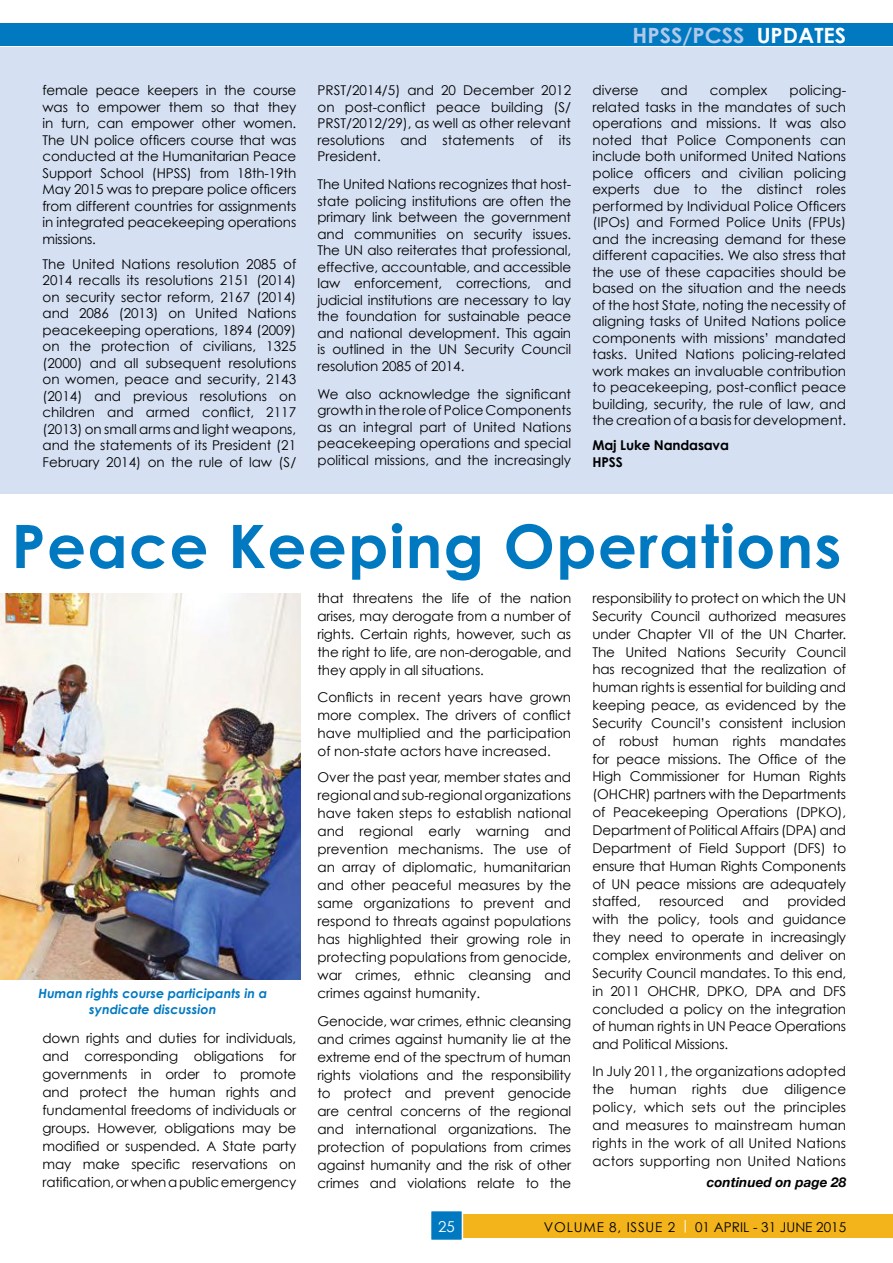
<style>
.page{position:relative;width:893px;height:1263px;background:#fff}
.page>*{position:absolute;margin:0;border:0;box-sizing:border-box;transform-origin:0 0}
.t1{font:700 60px "Century Gothic";letter-spacing:.02em;color:#0079c1}
.t2{font:700 21px "Century Gothic";color:#b1c9e8;scale:1.04 1}
.t3{font:15px "Century Gothic";color:#fff}
.t4{font:13.5px/16.5px "Century Gothic";color:#000;text-align:justify}
.t5{font:700 13.5px/16.5px "Century Gothic";letter-spacing:-.01em;color:#000}
.t6{font:italic 700 13.5px "Helvetica Neue";color:#000}
.t7{font:italic 700 12.75px/15.3px "Century Gothic";color:#0079c1;text-align:center}
.s1{color:#fff}
</style>
<div class="page">
<div style="left:431px;top:1214px;width:462px;height:24px;background:#f2b31b"></div>
<div style="left:0;top:23px;width:893px;height:23px;background:#0079c1"></div>
<div style="left:430px;top:1210px;width:33px;height:31px;background:#0079c1;border:2px solid #fff"></div>
<div style="left:0;top:47px;width:893px;height:446px;background:#d5e0f3"></div>
<img style="left:0;top:593px;width:300px;height:387px">
<p class="t4" style="left:43px;top:82px;width:255px">female peace keepers in the course was to empower them so that they in turn, can empower other women.<br>The UN police officers course that was conducted at the Humanitarian Peace Support School (HPSS) from 18th-19th May 2015 was to prepare police officers from different countries for assignments in integrated peacekeeping operations missions.</p>
<p class="t4" style="left:43px;top:255px;width:255px">The U nited Nations resolution 2085 of 2014 recalls its resolutions 2151 (2014) on security sector reform, 2167 (2014) and 2086 (2013) on U nited Nations peacekeeping operations, 1894 (2009) on the protection of civilians, 1325 (2000) and all subsequent resolutions on women, peace and security, 2143 (2014) and previous resolutions on children and armed conflict, 2117 (2013) on small arms and light weapons, and the statements of its President (21<br>February 2014) on the rule of law (S/</p>
<p class="t4" style="left:317px;top:82px;width:255px">PRST/2014/5) and 20 December 2012 on post-conflict peace building (S/ PRST/2012/29), as well as other relevant resolutions and statements of its President.</p>
<p class="t4" style="left:317px;top:176px;width:255px">The U nited Nations recognizes that host&shy;state policing institutions are often the primary link between the government and communities on security issues.<br>The U N also reiterates that professional, effective, accountable, and accessible law enforcement, corrections, and judicial institutions are necessary to lay the foundation for sustainable peace and national development. This again is outlined in the U N Security Council resolution 2085 of 2014.</p>
<p class="t4" style="left:317px;top:386px;width:255px">We also acknowledge the significant growth in the role of Police Components as an integral part of U nited Nations peacekeeping operations and special political missions, and the increasingly</p>
<h2 class="t2" style="left:633px;top:22px;width:207px">H PSS/PCSS <span class="s1">UPDATES</span></h2>
<p class="t4" style="left:592px;top:82px;width:255px;text-indent:197px">policing&shy;related tasks in the mandates of such operations and missions. It was also noted that Police Components can include both uniformed U nited Nations police officers and civilian policing experts due to the distinct roles performed by Individual Police Officers (IPOs) and Formed Police U nits (FPUs) and the increasing demand for these different capacities. We also stress that the use of these capacities should be based on the situation and the needs of the host State, noting the necessity of aligning tasks of U nited Nations police components with missions’ mandated tasks. U nited Nations policing-related work makes an invaluable contribution to peacekeeping, post-conflict peace building, security, the rule of law, and the creation of a basis for development.</p>
<p class="t5" style="left:592px;top:437px;width:138px">Maj Luke N andasava<br>H PSS</p>
<p class="t4" style="left:592px;top:82px;width:48px">diverse</p>
<p class="t4" style="left:661px;top:82px;width:28px">and</p>
<p class="t4" style="left:710px;top:82px;width:59px">complex</p>
<h1 class="t1" style="left:11px;top:508px;width:831px">Peace Keeping Operations</h1>
<p class="t7" style="left:38px;top:985px;width:230px">Human rights course participants in a syndicate discussion</p>
<p class="t4" style="left:43px;top:1029px;width:255px;line-height:18px">down rights and duties for individuals, and corresponding obligations for governments in order to promote and protect the human rights and fundamental freedoms of individuals or groups. However, obligations may be modified or suspended. A State party may make specific reservations on ratification, or when a public emergency</p>
<p class="t4" style="left:317px;top:589px;width:255px;line-height:18px">that threatens the life of the nation arises, may derogate from a number of rights. Certain rights, however, such as the right to life, are non-derogable, and they apply in all situations.</p>
<p class="t4" style="left:317px;top:687px;width:255px;line-height:18px">Conflicts in recent years have grown more complex. The drivers of conflict have multiplied and the participation of non-state actors have increased.</p>
<p class="t4" style="left:317px;top:768px;width:255px;line-height:18px">Over the past year, member states and regional and sub-regional organizations have taken steps to establish national and regional early warning and prevention mechanisms. The use of an array of diplomatic, humanitarian and other peaceful measures by the same organizations to prevent and respond to threats against populations has highlighted their growing role in protecting populations from genocide, war crimes, ethnic cleansing and crimes against humanity.</p>
<p class="t4" style="left:317px;top:1012px;width:255px;line-height:18px">Genocide, war crimes, ethnic cleansing and crimes against humanity lie at the extreme end of the spectrum of human rights violations and the responsibility to protect and prevent genocide are central concerns of the regional and international organizations. The protection of populations from crimes against humanity and the risk of other crimes and violations relate to the</p>
<p class="t4" style="left:592px;top:589px;width:255px;line-height:17.9px">responsibility to protect on which the U N Security Council authorized measures under Chapter VII of the U N Charter.<br>The U nited Nations Security Council has recognized that the realization of human rights is essential for building and keeping peace, as evidenced by the Security Council’s consistent inclusion of robust human rights mandates for peace missions. The Office of the High Commissioner for Human Rights (OHCHR) partners with the Departments of Peacekeeping Operations (DPKO), Department of Political Affairs (DPA) and Department of Field Support (DFS) to ensure that Human Rights Components of U N peace missions are adequately staffed,</p>
<p class="t4" style="left:592px;top:892px;width:255px;line-height:17.9px;text-indent:195px">provided with the policy, tools and guidance they need to operate in increasingly complex environments and deliver on Security Council mandates. To this end, in 2011 OHCHR, DPKO, DPA and DFS concluded a policy on the integration of human rights in U N Peace Operations and Political Missions.</p>
<p class="t4" style="left:592px;top:1062px;width:255px;line-height:18px">In July 2011, the organizations adopted the human rights due diligence policy, which sets out the principles and measures to mainstream human rights in the work of all U nited Nations actors supporting non U nited Nations</p>
<p class="t6" style="left:707px;top:1174px;width:141px">continued on page 28</p>
<p class="t4" style="left:659px;top:893px;width:66px">resourced</p>
<p class="t4" style="left:743px;top:893px;width:28px">and</p>
<p class="t3" style="left:438px;top:1217px;width:18px">25</p>
<p class="t4" style="left:544px;top:1218px;width:304px">Volume 8, Issue 2 <span class="s1">|</span> 01 APRIL - 31 JUNE 2015</p>
</div>
